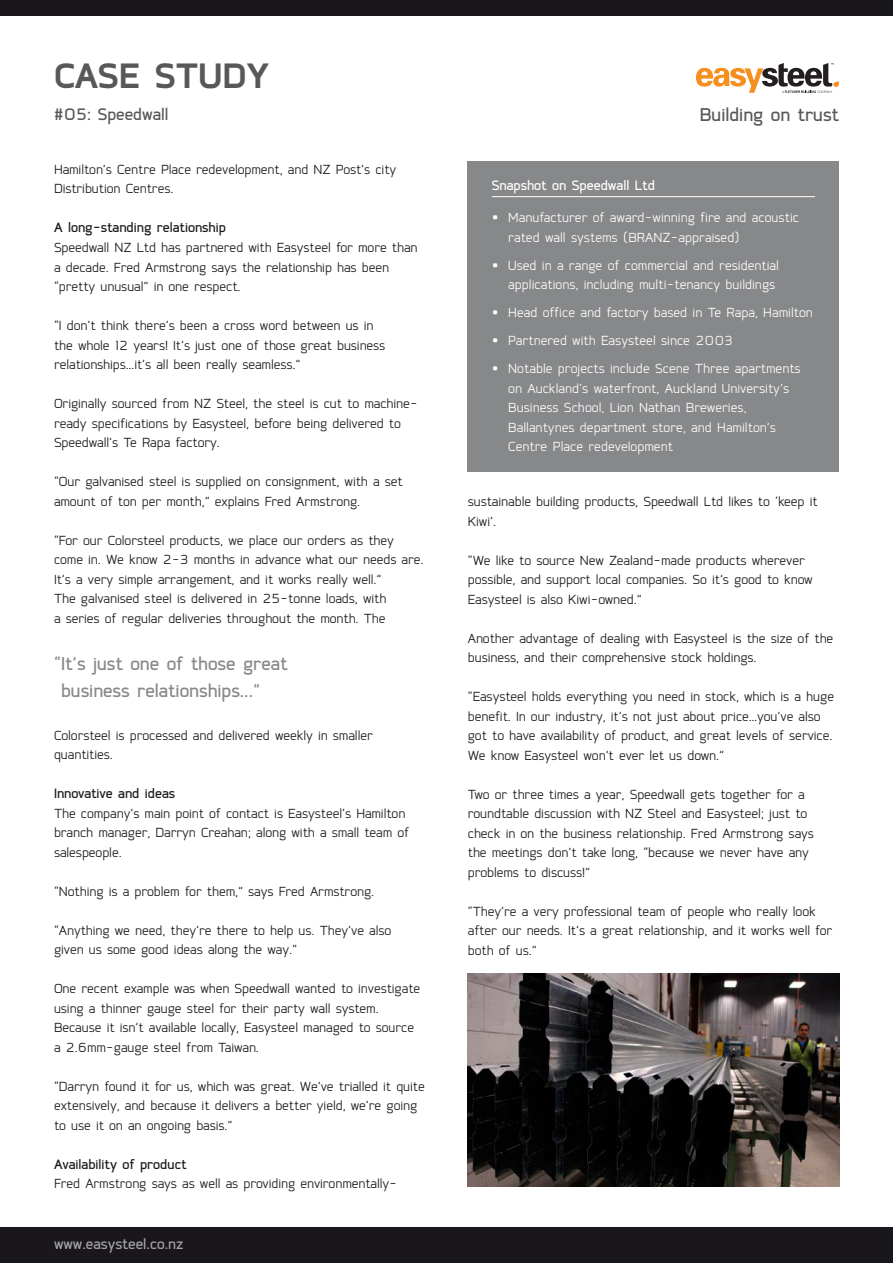
<style>
.page{position:relative;width:893px;height:1263px;background:#fff}
.page>*{position:absolute;margin:0;border:0;box-sizing:border-box;transform-origin:0 0}
.t1{font:700 41.7px "Coupe";color:#58585a}
.t2{font:500 22.5px/27px "Coupe";color:#87888a}
.t3{font:500 22.5px "Coupe";color:#58585a}
.t4{font:500 20.25px "Coupe";color:#58585a}
.t5{font:500 18px "Coupe";color:#fff}
.t6{font:16.5px/19.5px "Coupe";letter-spacing:-.005em;color:#1a171c}
.t7{font:16.5px/19.5px "Coupe";color:#fff}
.t8{font:500 16.5px "Coupe";color:#1a171c}
.t9{font:500 16.5px "Coupe";color:#fff}
</style>
<div class="page">
<div style="left:468px;top:162px;width:371px;height:310px;background:#87888a"></div>
<hr style="left:492px;top:196px;width:323px;height:1px;background:#fff">
<div style="left:0;top:0;width:893px;height:16px;background:#1a171c"></div>
<div style="left:0;top:1228px;width:893px;height:35px;background:#1a171c"></div>
<svg style="left:696px;top:63px;width:143px;height:30px"></svg>
<img style="left:468px;top:974px;width:371px;height:212px">
<h1 class="t1" style="left:54px;top:54px;width:217px">CASE STUDY</h1>
<p class="t4" style="left:54px;top:104px;width:116px">#05: Speedwall</p>
<h2 class="t3" style="left:700px;top:103px;width:141px">Building on trust</h2>
<p class="t6" style="left:54px;top:160px;width:344px">Hamilton’s Centre Place redevelopment, and NZ Post’s city<br>Distribution Centres.</p>
<p class="t8" style="left:54px;top:219px;width:173px">A long-standing relationship</p>
<p class="t6" style="left:54px;top:238px;width:365px">Speedwall NZ Ltd has partnered with Easysteel for more than a decade. Fred Armstrong says the relationship has been “pretty unusual” in one respect.</p>
<p class="t6" style="left:54px;top:316px;width:333px">“I don’t think there’s been a cross word between us in the whole 12 years! It’s just one of those great business relationships…it’s all been really seamless.”</p>
<p class="t6" style="left:54px;top:394px;width:365px">Originally sourced from NZ Steel, the steel is cut to machine&shy;ready specifications by Easysteel, before being delivered to<br>Speedwall’s Te Rapa factory.</p>
<p class="t6" style="left:54px;top:472px;width:350px">“Our galvanised steel is supplied on consignment, with a set amount of ton per month,” explains Fred Armstrong.</p>
<p class="t6" style="left:54px;top:530px;width:371px">“For our Colorsteel products, we place our orders as they come in. We know 2-3 months in advance what our needs are.<br>It’s a very simple arrangement, and it works really well.”<br>The galvanised steel is delivered in 25-tonne loads, with<br>a series of regular deliveries throughout the month. The</p>
<h2 class="t2" style="left:61px;top:650px;width:228px;text-indent:-7px">“It’s just one of those great business relationships...”</h2>
<p class="t6" style="left:54px;top:725px;width:320px">Colorsteel is processed and delivered weekly in smaller quantities.</p>
<p class="t8" style="left:54px;top:785px;width:123px">Innovative and ideas</p>
<p class="t6" style="left:54px;top:803px;width:357px">The company’s main point of contact is Easysteel’s Hamilton branch manager, Darryn Creahan; along with a small team of salespeople.</p>
<p class="t6" style="left:54px;top:881px;width:322px">“Nothing is a problem for them,” says Fred Armstrong.</p>
<p class="t6" style="left:54px;top:920px;width:339px">“Anything we need, they’re there to help us. They’ve also given us some good ideas along the way.”</p>
<p class="t6" style="left:54px;top:979px;width:368px">One recent example was when Speedwall wanted to investigate using a thinner gauge steel for their party wall system.<br>Because it isn’t available locally, Easysteel managed to source a 2.6mm-gauge steel from Taiwan.</p>
<p class="t6" style="left:54px;top:1076px;width:372px">“Darryn found it for us, which was great. We’ve trialled it quite extensively, and because it delivers a better yield, we’re going to use it on an ongoing basis.”</p>
<p class="t8" style="left:54px;top:1156px;width:134px">Availability of product</p>
<p class="t6" style="left:54px;top:1174px;width:345px">Fred Armstrong says as well as providing environmentally-</p>
<p class="t5" style="left:54px;top:1235px;width:131px">www.easysteel.co.nz</p>
<p class="t9" style="left:492px;top:177px;width:165px">Snapshot on Speedwall Ltd</p>
<p class="t7" style="left:508px;top:208px;width:292px;text-indent:-16px">• Manufacturer of award-winning fire and acoustic rated wall systems (BRANZ-appraised)</p>
<p class="t7" style="left:492px;top:255px;width:289px;text-align:right">• Used in a range of commercial and residential applications, including multi-tenancy buildings</p>
<p class="t7" style="left:492px;top:303px;width:323px">• Head office and factory based in Te Rapa, Hamilton</p>
<p class="t7" style="left:492px;top:331px;width:243px">• Partnered with Easysteel since 2003</p>
<p class="t7" style="left:508px;top:359px;width:294px;text-indent:-16px">• Notable projects include Scene Three apartments on Auckland’s waterfront, Auckland University’s Business School, Lion Nathan Breweries, Ballantynes department store, and Hamilton’s Centre Place redevelopment</p>
<p class="t6" style="left:468px;top:492px;width:351px">sustainable building products, Speedwall Ltd likes to ‘keep it<br>Kiwi’.</p>
<p class="t6" style="left:468px;top:550px;width:346px">“We like to source New Zealand-made products wherever possible, and support local companies. So it’s good to know<br>Easysteel is also Kiwi-owned.”</p>
<p class="t6" style="left:468px;top:628px;width:367px">Another advantage of dealing with Easysteel is the size of the business, and their comprehensive stock holdings.</p>
<p class="t6" style="left:468px;top:687px;width:368px">“Easysteel holds everything you need in stock, which is a huge benefit. In our industry, it’s not just about price…you’ve also got to have availability of product, and great levels of service.<br>We know Easysteel won’t ever let us down.”</p>
<p class="t6" style="left:468px;top:784px;width:348px">Two or three times a year, Speedwall gets together for a roundtable discussion with NZ Steel and Easysteel; just to check in on the business relationship. Fred Armstrong says the meetings don’t take long, “because we never have any problems to discuss!”</p>
<p class="t6" style="left:468px;top:901px;width:366px">“They’re a very professional team of people who really look after our needs. It’s a great relationship, and it works well for both of us.”</p>
</div>
